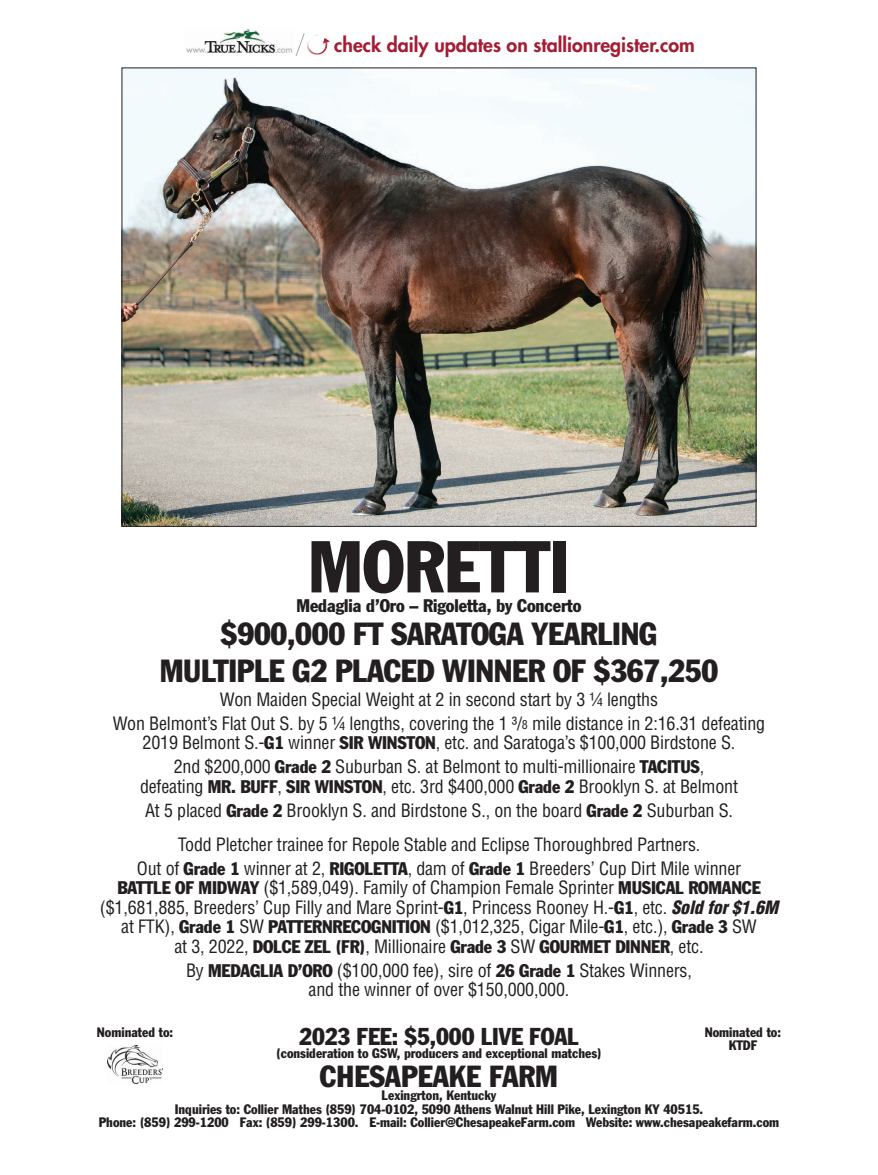
<style>
.page{position:relative;width:878px;height:1175px;background:#fff}
.page>*{position:absolute;margin:0;border:0;box-sizing:border-box;transform-origin:0 0}
.t1{font:condensed 72px "Franklin Gothic Std";color:#231f20}
.t2{font:condensed 31.5px/37.3px "Franklin Gothic Std";letter-spacing:-.01em;color:#231f20;text-align:center}
.t3{font:condensed 30px "Franklin Gothic Std";color:#231f20}
.t4{font:condensed 24px "Franklin Gothic Std";letter-spacing:-.005em;color:#231f20}
.t5{font:800 19.5px "Futura Std";color:#a41d35}
.t6{font:condensed 18px/23.9px "Helvetica LT Std";letter-spacing:-.01em;color:#231f20;text-align:center}
.t7{font:condensed 18px "Franklin Gothic Std";letter-spacing:-.005em;color:#231f20}
.t8{font:condensed 13.5px/13.5px "Franklin Gothic Std";color:#231f20;text-align:center}
.s1{font-size:12px}
.s2{font-family:"Franklin Gothic Std"}
.s3{font-weight:900;font-style:italic}
.s4{font-family:"Helvetica LT Std"}
</style>
<div class="page">
<img style="left:186px;top:27px;width:107px;height:26px">
<svg style="left:295px;top:33px;width:35px;height:23px"></svg>
<img style="left:124px;top:70px;width:630px;height:455px">
<img style="left:108px;top:1045px;width:54px;height:38px">
<p class="t5" style="left:334px;top:35px;width:362px">check daily updates on stallionregister.com</p>
<h1 class="t1" style="left:308px;top:541px;width:263px">MORETTI</h1>
<p class="t7" style="left:296px;top:599px;width:286px">Medaglia d’Oro – Rigoletta, by Concerto</p>
<h2 class="t2" style="left:160px;top:617px;width:560px">$900,000 FT SARATOGA YEARLING<br>MULTIPLE G2 PLACED WINNER OF $367,250</h2>
<p class="t6" style="left:113px;top:689px;width:654px">Won Maiden Special Weight at 2 in second start by 3 ¼ lengths<br>Won Belmont’s Flat Out S. by 5 ¼ lengths, covering the 1 ³/<span class="s1">8</span> mile distance in 2:16.31 defeating</p>
<p class="t6" style="left:143px;top:732px;width:594px">2019 Belmont S.-<span class="s2">G1</span> winner <span class="s2">SIR WINSTON</span>, etc. and Saratoga’s $100,000 Birdstone S.<br>2nd $200,000 <span class="s2">Grade 2</span> Suburban S. at Belmont to multi-millionaire <span class="s2">TACITUS</span>,</p>
<p class="t6" style="left:140px;top:775px;width:599px;text-align:left">defeating <span class="s2">MR. BUFF</span>, <span class="s2">SIR WINSTON</span>, etc. 3rd $400,000 <span class="s2">Grade 2</span> Brooklyn S. at Belmont<br>At 5 placed <span class="s2">Grade 2</span> Brooklyn S. and Birdstone S., on the board <span class="s2">Grade 2</span> Suburban S.</p>
<p class="t6" style="left:137px;top:834px;width:605px">Todd Pletcher trainee for Repole Stable and Eclipse Thoroughbred Partners.<br>Out of <span class="s2">Grade 1</span> winner at 2, <span class="s2">RIGOLETTA</span>, dam of <span class="s2">Grade 1</span> Breeders’ Cup Dirt Mile winner</p>
<p class="t6" style="left:100px;top:879px;width:679px;line-height:19.5px"><span class="s2">BATTLE OF MIDWAY</span> ($1,589,049). Family of Champion Female Sprinter <span class="s2">MUSICAL ROMANCE </span>($1,681,885, Breeders’ Cup Filly and Mare Sprint-<span class="s2">G1</span>, Princess Rooney H.-<span class="s2">G1</span>, etc. <span class="s3">Sold for $1.6M </span>at FTK), <span class="s2">Grade 1</span> SW <span class="s2">PATTERNRECOGNITION</span> ($1,012,325, Cigar Mile-<span class="s2">G1</span>, etc.), <span class="s2">Grade 3</span> SW</p>
<p class="t7" style="left:174px;top:940px;width:530px"><span class="s4">at 3, 2022,</span> DOLCE ZEL (FR)<span class="s4">, Millionaire</span> Grade 3 <span class="s4">SW</span> GOURMET DINNER<span class="s4">, etc.</span></p>
<p class="t6" style="left:186px;top:961px;width:507px;line-height:19.5px">By <span class="s2">MEDAGLIA D’ORO</span> ($100,000 fee), sire of <span class="s2">26 Grade 1</span> Stakes Winners, and the winner of over $150,000,000.</p>
<h3 class="t4" style="left:299px;top:1027px;width:281px">2023 FEE: $5,000 LIVE FOAL</h3>
<p class="t8" style="left:276px;top:1047px;width:327px">(consideration to GSW, producers and exceptional matches)</p>
<h3 class="t3" style="left:320px;top:1065px;width:240px">CHESAPEAKE FARM</h3>
<p class="t8" style="left:99px;top:1089px;width:682px">Lexingrton, Kentucky<br>Inquiries to: Collier Mathes (859) 704-0102, 5090 Athens Walnut Hill Pike, Lexington KY 40515.<br>Phone: (859) 299-1200 Fax: (859) 299-1300. E-mail: Collier@ChesapeakeFarm.com Website: www.chesapeakefarm.com</p>
<p class="t8" style="left:97px;top:1026px;width:78px">Nominated to:</p>
<p class="t8" style="left:704px;top:1026px;width:78px">Nominated to:<br>KTDF</p>
</div>
